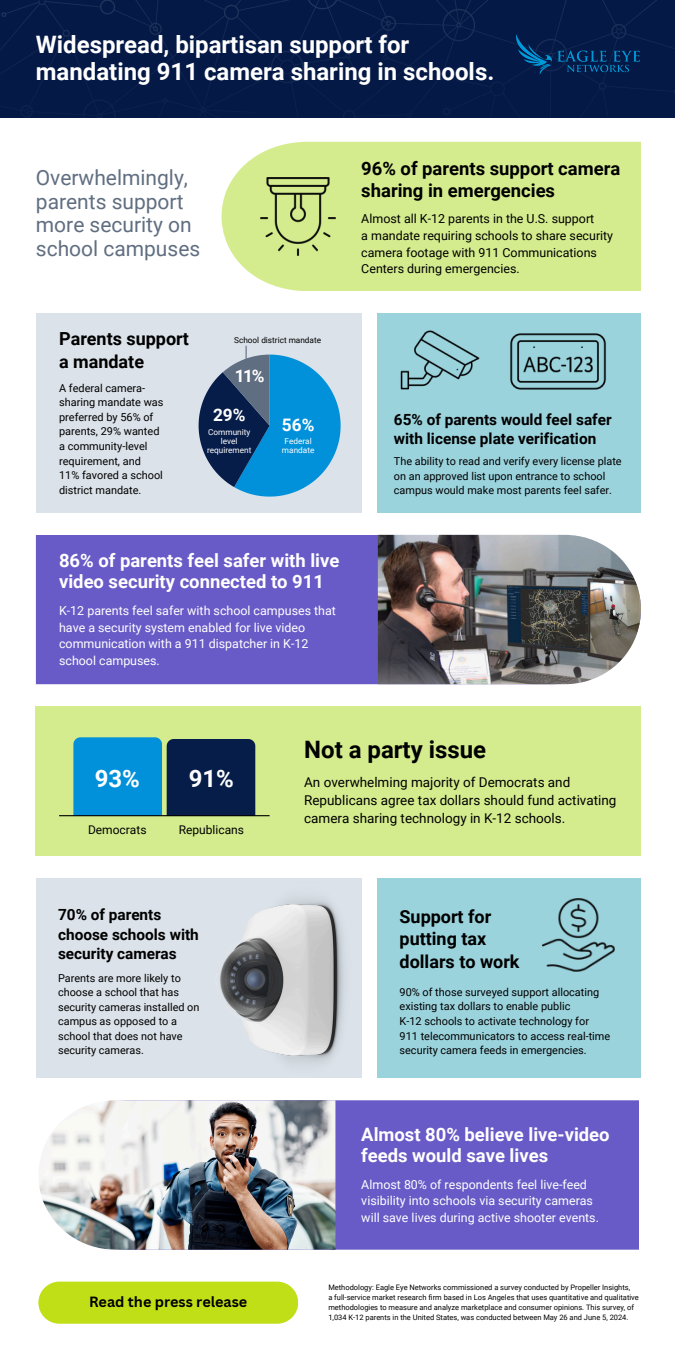
<style>
.page{position:relative;width:675px;height:1350px;background:#fff}
.page>*{position:absolute;margin:0;border:0;box-sizing:border-box;transform-origin:0 0}
.t1{font:700 24px/27px "Roboto";color:#fff}
.t2{font:700 24px "Roboto";color:#000}
.t3{font:700 24px "Roboto";color:#fefefe}
.t4{font:21px/23.7px "Roboto";color:#606e81}
.t5{font:700 18.45px/21.3px "Roboto";color:#fff}
.t6{font:700 18.45px/21.3px "Roboto";color:#000}
.t7{font:700 18px/22.5px "Roboto";color:#000}
.t8{font:700 17.25px "Roboto";color:#fefefe}
.t9{font:700 15.3px/19.2px "Roboto";color:#000}
.t10{font:700 14.4px "Canva Sans";color:#000}
.t11{font:13.5px/18px "Roboto";color:#000}
.t12{font:12.45px/16.6px "Roboto";color:#fff}
.t13{font:12.45px/16.6px "Roboto";color:#000}
.t14{font:12px "Roboto";color:#000}
.t15{font:10.95px/14.5px "Roboto";color:#000}
.t16{font:8.25px/9px "Roboto";color:#fefefe;text-align:center}
.t17{font:8.25px "Roboto";color:#000}
.t18{font:7.5px/10.1px "Roboto";color:#000}
</style>
<div class="page">
<div style="left:36px;top:707px;width:605px;height:149px;background:#d4ec8e"></div>
<div style="left:0;top:0;width:675px;height:118px;background:#051946"></div>
<div style="left:36px;top:535px;width:342px;height:149px;background:#685bc7"></div>
<div style="left:222px;top:142px;width:419px;height:149px;background:#d4ec8e"></div>
<div style="left:36px;top:313px;width:325px;height:199px;background:#dbe2e9"></div>
<div style="left:378px;top:313px;width:263px;height:199px;background:#9bd3dd"></div>
<div style="left:335px;top:1100px;width:304px;height:150px;background:#685bc7"></div>
<div style="left:378px;top:879px;width:263px;height:199px;background:#9bd3dd"></div>
<img style="left:510px;top:333px;width:96px;height:57px">
<img style="left:400px;top:330px;width:80px;height:60px">
<img style="left:378px;top:535px;width:263px;height:149px">
<img style="left:39px;top:1100px;width:296px;height:150px">
<img style="left:261px;top:177px;width:74px;height:78px">
<img style="left:517px;top:34px;width:123px;height:41px">
<div style="left:36px;top:879px;width:325px;height:199px;background:#dbe2e9"></div>
<img style="left:176px;top:878px;width:184px;height:186px">
<img style="left:543px;top:899px;width:72px;height:73px">
<div style="left:38px;top:1282px;width:260px;height:42px;background:#c0df16;border-radius:21px"></div>
<svg style="left:199px;top:346px;width:142px;height:151px"></svg>
<svg style="left:73px;top:737px;width:182px;height:78px;background:#0c5e92"></svg>
<hr style="left:59px;top:815px;width:211px;height:1px;background:#000">
<h3 class="t1" style="left:36px;top:32px;width:460px">Widespread, bipartisan support for mandating 911 camera sharing in schools.</h3>
<h3 class="t4" style="left:36px;top:166px;width:166px">Overwhelmingly, parents support more security on school campuses</h3>
<p class="t6" style="left:361px;top:158px;width:260px">96% of parents support camera sharing in emergencies</p>
<h5 class="t13" style="left:361px;top:211px;width:253px">Almost all K-12 parents in the U.S. support<br>a mandate requiring schools to share security camera footage with 911 Communications Centers during emergencies.</h5>
<p class="t7" style="left:59px;top:328px;width:131px">Parents support a mandate</p>
<h3 class="t15" style="left:59px;top:381px;width:106px">A federal camera&shy;sharing mandate was preferred by 56% of parents, 29% wanted a community-level requirement, and<br>11% favored a school district mandate.</h3>
<h6 class="t17" style="left:234px;top:335px;width:89px">School district mandate</h6>
<h1 class="t8" style="left:235px;top:366px;width:31px">11%</h1>
<h1 class="t8" style="left:213px;top:406px;width:34px">29%</h1>
<h6 class="t16" style="left:207px;top:427px;width:46px">Community level requirement</h6>
<h4 class="t8" style="left:282px;top:415px;width:34px">56%</h4>
<h1 class="t16" style="left:282px;top:437px;width:34px">Federal mandate</h1>
<h3 class="t5" style="left:59px;top:550px;width:282px">86% of parents feel safer with live video security connected to 911</h3>
<p class="t12" style="left:59px;top:603px;width:278px">K-12 parents feel safer with school campuses that have a security system enabled for live video communication with a 911 dispatcher in K-12 school campuses.</p>
<h5 class="t9" style="left:394px;top:410px;width:219px">65% of parents would feel safer with license plate verification</h5>
<p class="t15" style="left:394px;top:454px;width:229px">The ability to read and verify every license plate on an approved list upon entrance to school campus would make most parents feel safer.</p>
<h6 class="t3" style="left:95px;top:764px;width:47px">93%</h6>
<p class="t3" style="left:189px;top:764px;width:47px">91%</p>
<h3 class="t14" style="left:88px;top:823px;width:60px">Democrats</h3>
<h5 class="t14" style="left:179px;top:823px;width:67px">Republicans</h5>
<h4 class="t9" style="left:58px;top:906px;width:142px">70% of parents choose schools with security cameras</h4>
<p class="t15" style="left:58px;top:971px;width:143px">Parents are more likely to choose a school that has security cameras installed on campus as opposed to a school that does not have security cameras.</p>
<p class="t10" style="left:89px;top:1292px;width:160px">Read the press release</p>
<h4 class="t2" style="left:304px;top:735px;width:183px">Not a party issue</h4>
<h6 class="t11" style="left:304px;top:774px;width:314px">An overwhelming majority of Democrats and<br>Republicans agree tax dollars should fund activating camera sharing technology in K-12 schools.</h6>
<p class="t7" style="left:400px;top:905px;width:122px">Support for putting tax dollars to work</p>
<h6 class="t15" style="left:400px;top:985px;width:212px">90% of those surveyed support allocating existing tax dollars to enable public<br>K-12 schools to activate technology for<br>911 telecommunicators to access real-time</h6>
<h3 class="t15" style="left:400px;top:1043px;width:189px">security camera feeds in emergencies.</h3>
<p class="t5" style="left:361px;top:1124px;width:250px">Almost 80% believe live-video feeds would save lives</p>
<p class="t12" style="left:361px;top:1176px;width:239px">Almost 80% of respondents feel live-feed visibility into schools via security cameras will save lives during active shooter events.</p>
<p class="t18" style="left:328px;top:1283px;width:303px">Methodology: Eagle Eye Networks commissioned a survey conducted by Propeller Insights,</p>
<p class="t18" style="left:328px;top:1293px;width:312px">a full-service market research firm based in Los Angeles that uses quantitative and qualitative methodologies to measure and analyze marketplace and consumer opinions. This survey, of<br>1,034 K-12 parents in the United States, was conducted between May 26 and June 5, 2024.</p>
</div>
